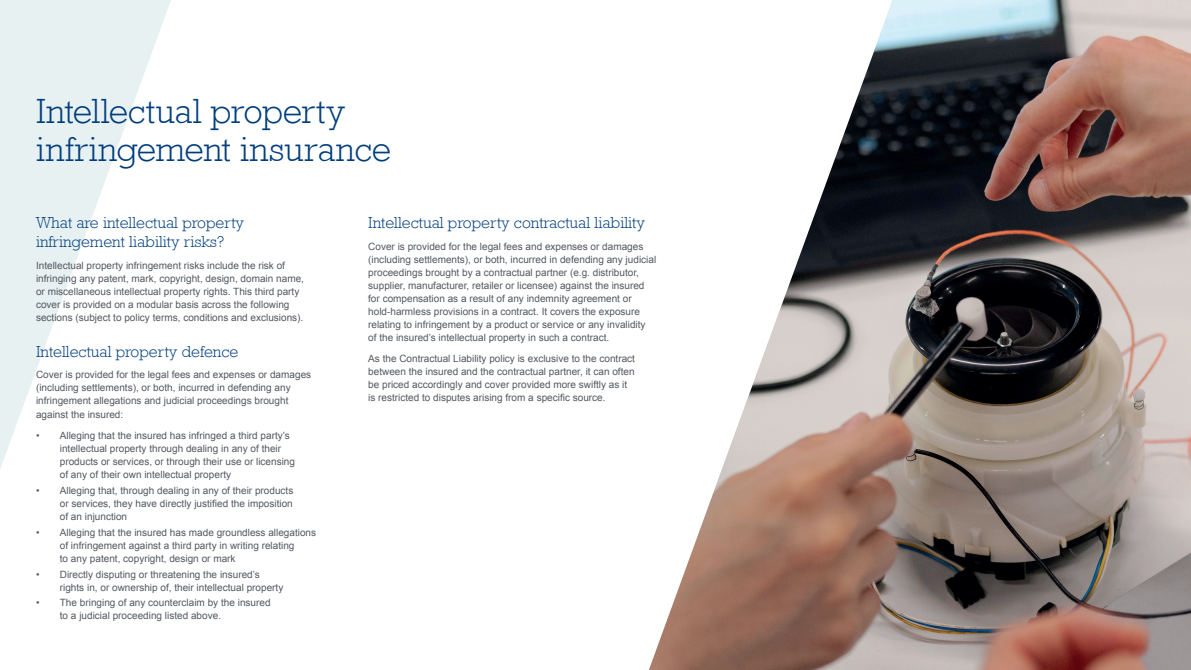
<style>
.page{position:relative;width:1191px;height:670px;background:#fff}
.page>*{position:absolute;margin:0;border:0;box-sizing:border-box;transform-origin:0 0}
.Headline{font:300 35px/38px "Rockwell";letter-spacing:-.005em;color:#013d7d}
.Small_sub{font:300 16px/19px "Rockwell";color:#013d7d}
.New_Body{font:10px/13px "Arial";color:#535860}
</style>
<div class="page">
<img style="left:649px;top:0;width:542px;height:670px">
<svg style="left:0;top:0;width:171px;height:469px;fill:#edf4f5"></svg>
<p class="Headline" style="left:36px;top:91px;width:357px">Intellectual property infringement insurance</p>
<p class="Small_sub" style="left:36px;top:213px;width:209px">What are intellectual property infringement liability risks?</p>
<p class="New_Body" style="left:36px;top:259px;width:269px">Intellectual property infringement risks include the risk of infringing any patent, mark, copyright, design, domain name, or miscellaneous intellectual property rights. This third party cover is provided on a modular basis across the following sections (subject to policy terms, conditions and exclusions).</p>
<p class="Small_sub" style="left:36px;top:342px;width:204px">Intellectual property defence</p>
<p class="New_Body" style="left:36px;top:368px;width:277px">Cover is provided for the legal fees and expenses or damages (including settlements), or both, incurred in defending any infringement allegations and judicial proceedings brought against the insured:</p>
<p class="New_Body" style="left:60px;top:429px;width:237px;text-indent:-24px">• Alleging that the insured has infringed a third party’s intellectual property through dealing in any of their products or services, or through their use or licensing of any of their own intellectual property</p>
<p class="New_Body" style="left:60px;top:484px;width:235px;text-align:justify;text-indent:-24px">• Alleging that, through dealing in any of their products or services, they have directly justified the imposition of an injunction</p>
<p class="New_Body" style="left:60px;top:526px;width:258px;text-indent:-24px">• Alleging that the insured has made groundless allegations of infringement against a third party in writing relating<br>to any patent, copyright, design or mark</p>
<p class="New_Body" style="left:60px;top:567px;width:225px;text-indent:-24px">• Directly disputing or threatening the insured’s rights in, or ownership of, their intellectual property</p>
<p class="New_Body" style="left:60px;top:596px;width:212px;text-indent:-24px">• The bringing of any counterclaim by the insured to a judicial proceeding listed above.</p>
<p class="Small_sub" style="left:368px;top:213px;width:278px">Intellectual property contractual liability</p>
<p class="New_Body" style="left:368px;top:240px;width:289px">Cover is provided for the legal fees and expenses or damages (including settlements), or both, incurred in defending any judicial proceedings brought by a contractual partner (e.g. distributor, supplier, manufacturer, retailer or licensee) against the insured for compensation as a result of any indemnity agreement or hold-harmless provisions in a contract. It covers the exposure relating to infringement by a product or service or any invalidity of the insured’s intellectual property in such a contract.</p>
<p class="New_Body" style="left:368px;top:352px;width:268px">As the Contractual Liability policy is exclusive to the contract between the insured and the contractual partner, it can often be priced accordingly and cover provided more swiftly as it is restricted to disputes arising from a specific source.</p>
</div>
